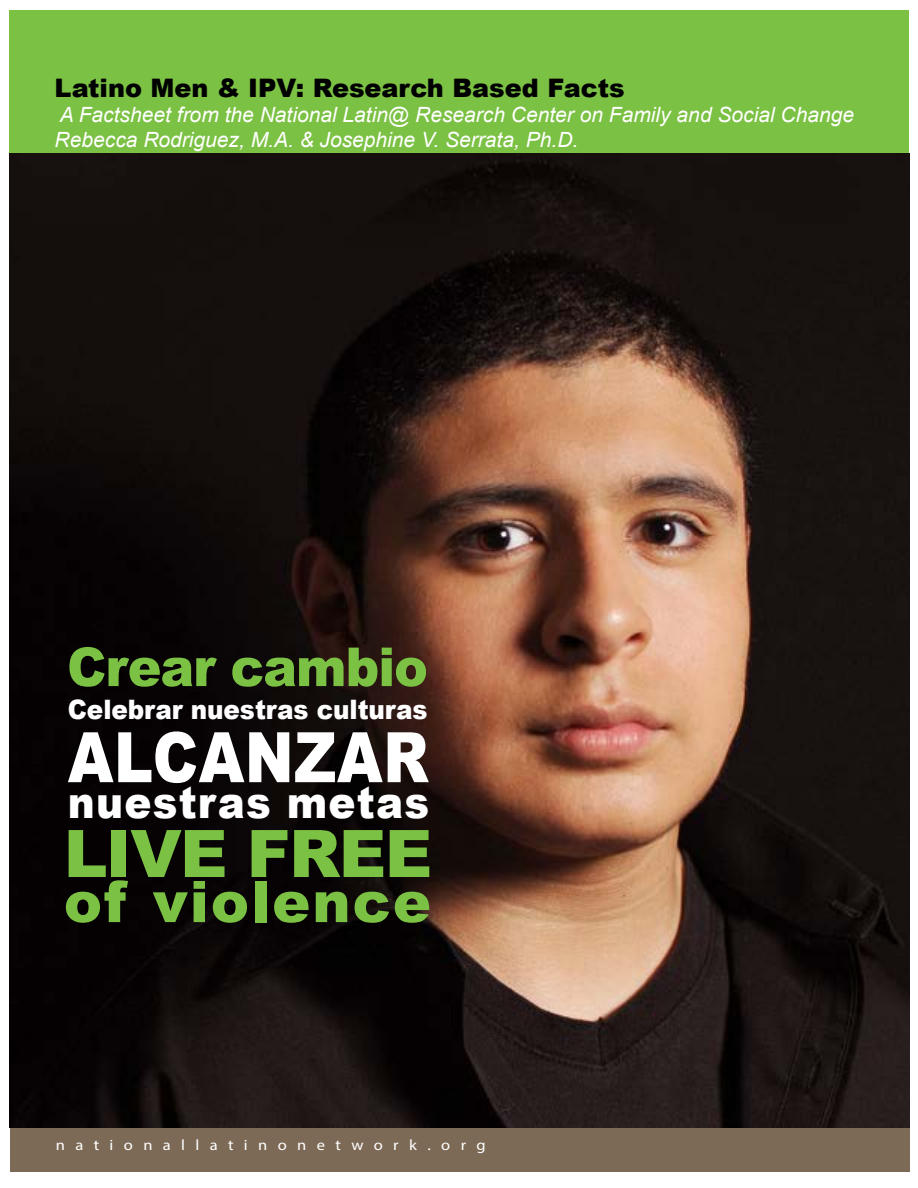
<style>
.page{position:relative;width:918px;height:1188px;background:#fff}
.page>*{position:absolute;margin:0;border:0;box-sizing:border-box;transform-origin:0 0}
.t1{font:900 69.75px "Arial";letter-spacing:.01em;color:#fff;scale:.84 1}
.t2{font:900 65.55px "Arial";letter-spacing:-.02em;color:#7bc143}
.t3{font:900 57.45px "Arial";letter-spacing:.035em;color:#7bc143}
.t4{font:900 53.7px "Arial";letter-spacing:-.02em;color:#7bc143;scale:.94 1}
.t5{font:900 44.1px "Arial";letter-spacing:.03em;color:#fff;scale:.92 1}
.t6{font:900 26.85px "Arial";letter-spacing:-.005em;color:#fff;scale:.92 1}
.t7{font:900 25.5px "Arial";color:#000}
.t8{font:italic 21px/25.2px "Arial";color:#fff}
.t9{font:15px "Myriad Pro";letter-spacing:.63em;color:#fff;scale:1.1 1}
</style>
<div class="page">
<div style="left:10px;top:10px;width:899px;height:144px;background:#7bc143"></div>
<div style="left:10px;top:1127px;width:900px;height:45px;background:#7d6a56"></div>
<img style="left:10px;top:154px;width:900px;height:973px">
<p class="t7" style="left:55px;top:69px;width:572px">Latino Men &amp; IPV: Research Based Facts</p>
<p class="t8" style="left:55px;top:102px;width:801px">A Factsheet from the National Latin@ Research Center on Family and Social Change<br>Rebecca Rodriguez, M.A. &amp; Josephine V. Serrata, Ph.D.</p>
<h3 class="t4" style="left:67px;top:628px;width:385px">Crear cambio</h3>
<p class="t6" style="left:68px;top:690px;width:393px">Celebrar nuestras culturas</p>
<h1 class="t1" style="left:68px;top:707px;width:431px">ALCANZAR</h1>
<h3 class="t5" style="left:68px;top:770px;width:394px">nuestras metas</h3>
<h2 class="t2" style="left:64px;top:806px;width:370px">LIVE FREE</h2>
<h3 class="t3" style="left:64px;top:860px;width:369px">of violence</h3>
<p class="t9" style="left:56px;top:1136px;width:392px">nationallatinonetwork.org</p>
</div>
